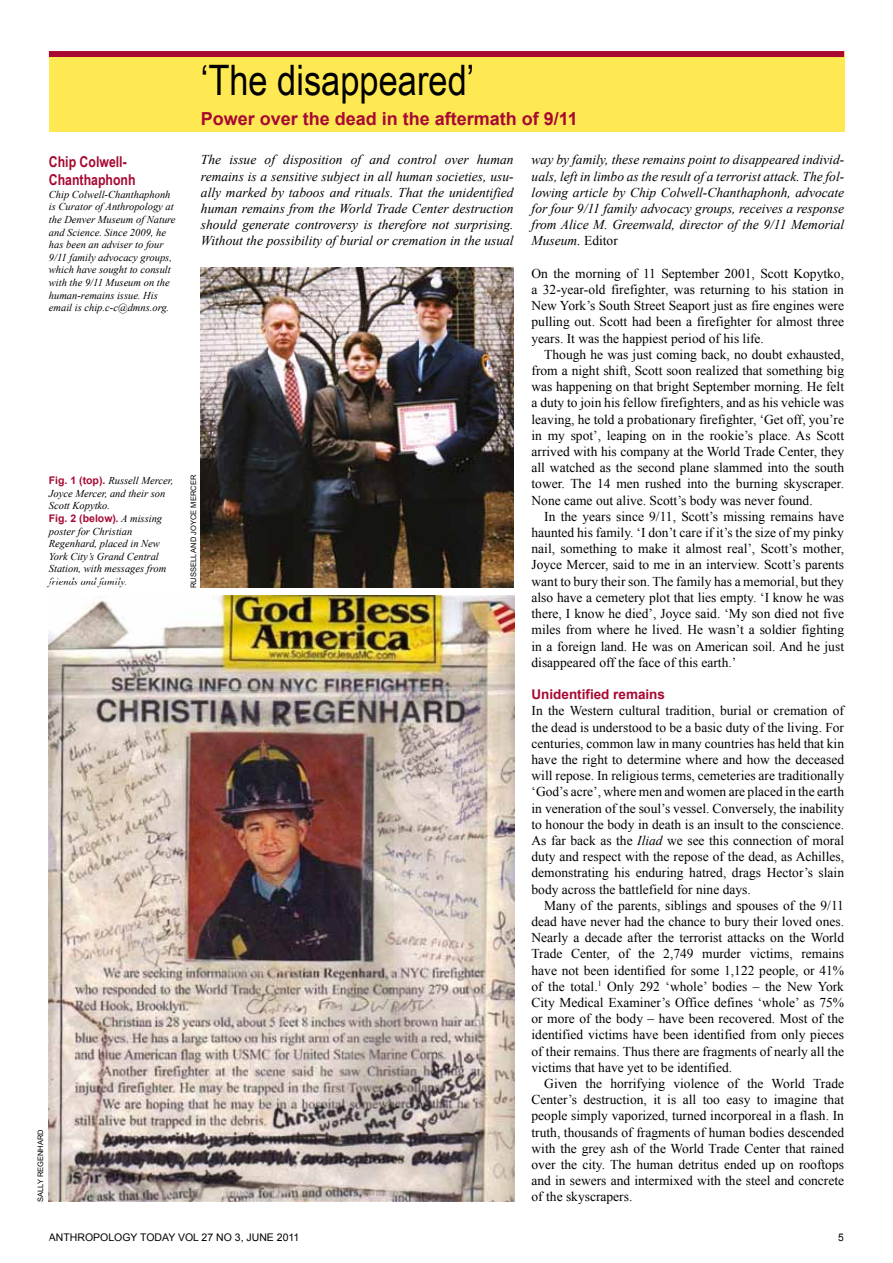
<style>
.page{position:relative;width:893px;height:1263px;background:#fff}
.page>*{position:absolute;margin:0;border:0;box-sizing:border-box;transform-origin:0 0}
.t1{font:42px "Arial Narrow";color:#000}
.t2{font:700 18px "Arial";color:#a70932}
.t3{font:700 15px/18px "Arial Narrow";color:#a70932}
.t4{font:13.5px/16.2px "Times New Roman";color:#000;text-align:justify}
.t5{font:italic 13.5px/16.2px "Times New Roman";color:#000;text-align:justify}
.t6{font:700 13.5px "Arial";color:#a70932}
.t7{font:italic 10.5px/12.6px "Times New Roman";color:#000}
.t8{font:10.5px "Arial";color:#000}
.t9{font:700 10.5px "Arial";color:#a70932}
.t10{font:7.5px "Arial";color:#000}
.s1{font-family:"Arial";font-weight:700;font-style:normal;color:#a70932}
.s2{font-family:"Times New Roman"}
.s3{font-family:"Times New Roman";font-weight:400;font-style:italic;color:#000}
.s4{font-style:normal}
.s5{font-style:italic}
</style>
<div class="page">
<div style="left:49px;top:51px;width:795px;height:81px;background:#ffe952"></div>
<div style="left:49px;top:51px;width:795px;height:6px;background:#a70932"></div>
<img style="left:201px;top:268px;width:312px;height:320px">
<img style="left:48px;top:595px;width:466px;height:606px">
<p class="t3" style="left:49px;top:152px;width:88px">Chip Colwell-<br>Chanthaphonh</p>
<p class="t7" style="left:49px;top:188px;width:128px">Chip Colwell-Chanthaphonh is Curator of Anthropology at the Denver Museum of Nature and Science. Since 2009, he has been an adviser to four<br>9/11 family advocacy groups, which have sought to consult with the 9/11 Museum on the human-remains issue. His email is chip.c-c@dmns.org.</p>
<p class="t7" style="left:49px;top:474px;width:126px"><span class="s1">Fig. 1 (top).</span> Russell Mercer,<br>Joyce Mercer, and their son<br>Scott Kopytko.</p>
<p class="t9" style="left:49px;top:511px;width:115px">Fig. 2 (below)<span class="s2">.</span> <span class="s3">A missing</span></p>
<p class="t7" style="left:49px;top:524px;width:119px">poster for Christian<br>Regenhard, placed in New<br>York City’s Grand Central<br>Station, with messages from friends and family.</p>
<p class="t10" style="left:36px;top:1202px;width:74px;rotate:-90deg">SALLY REGENHARD</p>
<h1 class="t1" style="left:201px;top:50px;width:275px">‘The disappeared’</h1>
<h2 class="t2" style="left:201px;top:107px;width:379px">Power over the dead in the aftermath of 9/11</h2>
<p class="t5" style="left:201px;top:151px;width:314px">The issue of disposition of and control over human remains is a sensitive subject in all human societies, usu&shy;ally marked by taboos and rituals. That the unidentified human remains from the World Trade Center destruction should generate controversy is therefore not surprising.<br>Without the possibility of burial or cremation in the usual</p>
<p class="t5" style="left:532px;top:151px;width:314px">way by family, these remains point to disappeared individ&shy;uals, left in limbo as the result of a terrorist attack. The fol&shy;lowing article by Chip Colwell-Chanthaphonh, advocate for four 9/11 family advocacy groups, receives a response from Alice M. Greenwald, director of the 9/11 Memorial Museum. <span class="s4">Editor</span></p>
<p class="t10" style="left:189px;top:588px;width:114px;rotate:-90deg">RUSSELL AND JOYCE MERCER</p>
<p class="t4" style="left:531px;top:265px;width:314px">On the morning of 11 September 2001, Scott Kopytko, a 32-year-old firefighter, was returning to his station in New York’s South Street Seaport just as fire engines were pulling out. Scott had been a firefighter for almost three years. It was the happiest period of his life.</p>
<p class="t4" style="left:531px;top:346px;width:314px;text-indent:13px">Though he was just coming back, no doubt exhausted, from a night shift, Scott soon realized that something big was happening on that bright September morning. He felt a duty to join his fellow firefighters, and as his vehicle was leaving, he told a probationary firefighter, ‘Get off, you’re in my spot’, leaping on in the rookie’s place. As Scott arrived with his company at the World Trade Center, they all watched as the second plane slammed into the south tower. The 14 men rushed into the burning skyscraper.<br>None came out alive. Scott’s body was never found.</p>
<p class="t4" style="left:531px;top:508px;width:314px;text-indent:13px">In the years since 9/11, Scott’s missing remains have haunted his family. ‘I don’t care if it’s the size of my pinky nail, something to make it almost real’, Scott’s mother, Joyce Mercer, said to me in an interview. Scott’s parents want to bury their son. The family has a memorial, but they also have a cemetery plot that lies empty. ‘I know he was there, I know he died’, Joyce said. ‘My son died not five miles from where he lived. He wasn’t a soldier fighting in a foreign land. He was on American soil. And he just disappeared off the face of this earth.’</p>
<p class="t6" style="left:531px;top:685px;width:135px">Unidentified remains</p>
<p class="t4" style="left:531px;top:702px;width:314px">In the Western cultural tradition, burial or cremation of the dead is understood to be a basic duty of the living. For centuries, common law in many countries has held that kin have the right to determine where and how the deceased will repose. In religious terms, cemeteries are traditionally ‘God’s acre’, where men and women are placed in the earth in veneration of the soul’s vessel. Conversely, the inability to honour the body in death is an insult to the conscience.<br>As far back as the <span class="s5">Iliad</span> we see this connection of moral duty and respect with the repose of the dead, as Achilles, demonstrating his enduring hatred, drags Hector’s slain body across the battlefield for nine days.</p>
<p class="t4" style="left:531px;top:897px;width:314px;text-indent:13px">Many of the parents, siblings and spouses of the 9/11 dead have never had the chance to bury their loved ones.<br>Nearly a decade after the terrorist attacks on the World Trade Center, of the 2,749 murder victims, remains have not been identified for some 1,122 people, or 41% of the total.<sup>1</sup> Only 292 ‘whole’ bodies – the New York City Medical Examiner’s Office defines ‘whole’ as 75% or more of the body – have been recovered. Most of the identified victims have been identified from only pieces of their remains. Thus there are fragments of nearly all the victims that have yet to be identified.</p>
<p class="t4" style="left:531px;top:1075px;width:314px;text-indent:13px">Given the horrifying violence of the World Trade Center’s destruction, it is all too easy to imagine that people simply vaporized, turned incorporeal in a flash. In truth, thousands of fragments of human bodies descended with the grey ash of the World Trade Center that rained over the city. The human detritus ended up on rooftops and in sewers and intermixed with the steel and concrete of the skyscrapers.</p>
<p class="t8" style="left:49px;top:1230px;width:252px">ANTHROPOLOGY TODAY VOL 27 NO 3, JUN E 2011</p>
<p class="t8" style="left:838px;top:1230px;width:7px">5</p>
</div>
